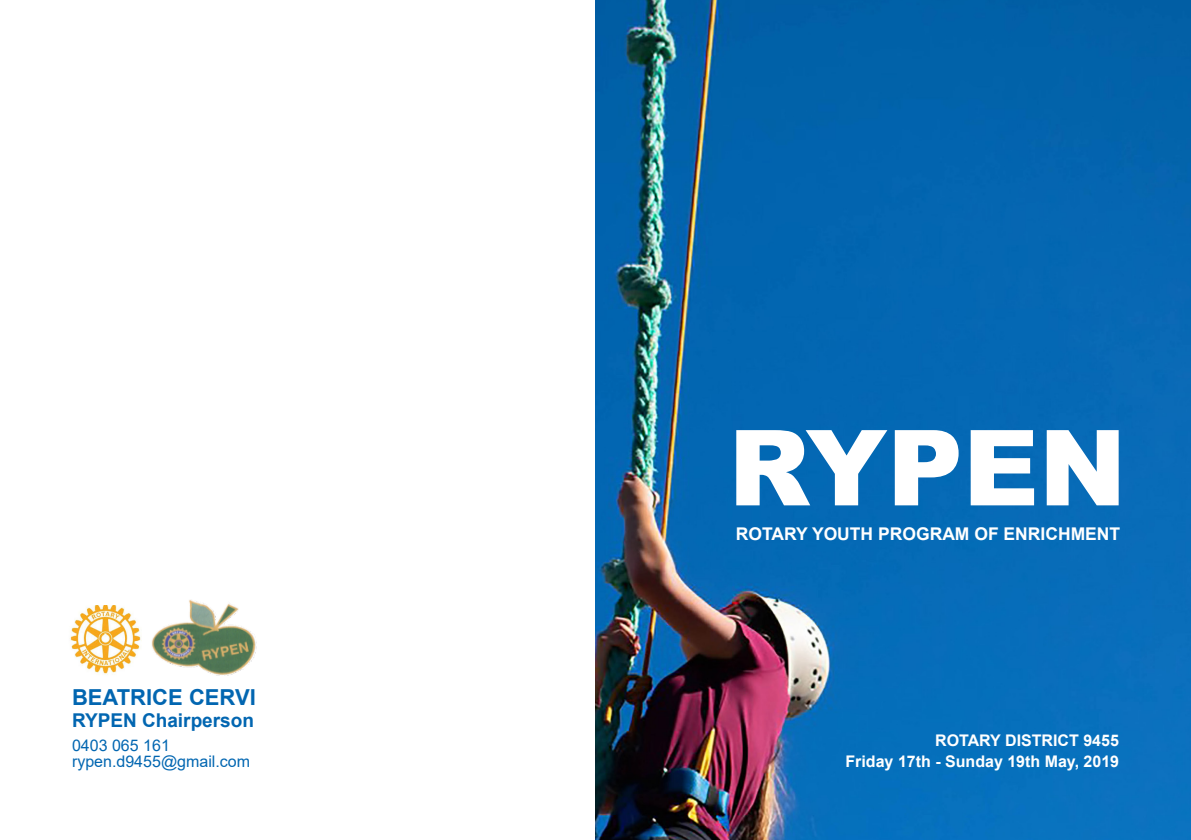
<style>
.page{position:relative;width:1191px;height:840px;background:#fff}
.page>*{position:absolute;margin:0;border:0;box-sizing:border-box;transform-origin:0 0}
.t1{font:900 105px "Arial";color:#fff}
.t2{font:700 22px "Arial";color:#0266b1}
.t3{font:700 19px "Arial";color:#0266b1}
.t4{font:700 17.6px "Arial";color:#fff}
.t5{font:700 16px "Arial";color:#fff}
.t6{font:16px/16px "Arial";color:#0266b1}
</style>
<div class="page">
<img style="left:595px;top:0;width:596px;height:839px">
<img style="left:70px;top:605px;width:72px;height:69px">
<img style="left:152px;top:599px;width:105px;height:76px">
<p class="t2" style="left:72px;top:681px;width:185px">BEATRICE CERVI</p>
<p class="t3" style="left:72px;top:706px;width:183px">RYPEN Chairperson</p>
<p class="t6" style="left:72px;top:736px;width:180px">0403 065 161 rypen.d9455@gmail.com</p>
<p class="t1" style="left:728px;top:391px;width:399px">RYPEN</p>
<p class="t4" style="left:736px;top:521px;width:386px">ROTARY YOUTH PROGRAM OF ENRICHMENT</p>
<p class="t5" style="left:935px;top:728px;width:185px">ROTARY DISTRICT 9455</p>
<p class="t5" style="left:845px;top:749px;width:275px">Friday 17th - Sunday 19th May, 2019</p>
</div>
